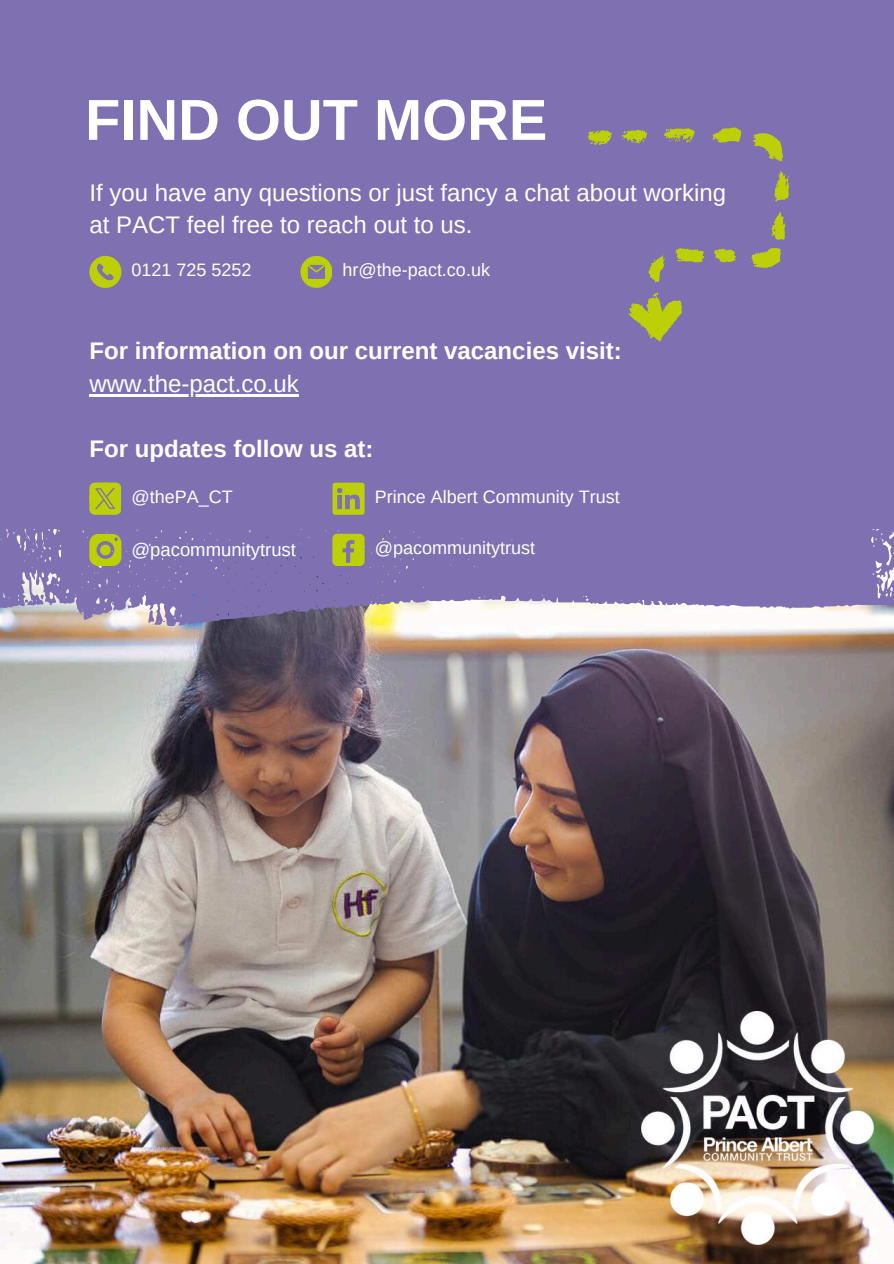
<style>
.page{position:relative;width:894px;height:1264px;background:#fff}
.page>*{position:absolute;margin:0;border:0;box-sizing:border-box;transform-origin:0 0}
.t1{font:700 57.75px "Arimo";color:#fff}
.t2{font:24px/32.7px "Arimo";color:#fff}
.t3{font:700 24px "Arimo";color:#fff}
.t4{font:18.45px "Arimo";color:#fff}
.t5{font:18px "Arimo";color:#fff}
</style>
<div class="page">
<div style="left:0;top:0;width:893px;height:1263px;background:#7e70b1"></div>
<img style="left:0;top:627px;width:893px;height:636px">
<svg style="left:0;top:484px;width:893px;height:143px"></svg>
<hr style="left:89px;top:394px;width:210px;height:2px;background:#fff">
<svg style="left:89px;top:256px;width:32px;height:32px"></svg>
<svg style="left:300px;top:256px;width:32px;height:31px"></svg>
<svg style="left:89px;top:482px;width:32px;height:33px"></svg>
<svg style="left:332px;top:482px;width:32px;height:33px"></svg>
<svg style="left:89px;top:534px;width:32px;height:32px"></svg>
<svg style="left:587px;top:127px;width:202px;height:214px"></svg>
<img style="left:641px;top:1011px;width:232px;height:232px">
<div style="left:332px;top:534px;width:32px;height:32px;background:#bdcf07;border-radius:5px"></div>
<svg style="left:342px;top:540px;width:12px;height:22px"></svg>
<h1 class="t1" style="left:85px;top:88px;width:463px">FIND OUT MORE</h1>
<p class="t2" style="left:89px;top:176px;width:638px">If you have any questions or just fancy a chat about working at PACT feel free to reach out to us.</p>
<p class="t5" style="left:131px;top:260px;width:122px">0121 725 5252</p>
<p class="t5" style="left:342px;top:260px;width:149px">hr@the-pact.co.uk</p>
<p class="t3" style="left:89px;top:337px;width:533px">For information on our current vacancies visit:</p>
<p class="t2" style="left:89px;top:367px;width:211px">www.the-pact.co.uk</p>
<p class="t3" style="left:89px;top:435px;width:285px">For updates follow us at:</p>
<p class="t5" style="left:131px;top:487px;width:103px">@thePA_CT</p>
<p class="t4" style="left:131px;top:539px;width:166px">@pacommunitytrust</p>
<p class="t5" style="left:374px;top:487px;width:246px">Prince Albert Community Trust</p>
<p class="t5" style="left:374px;top:538px;width:162px">@pacommunitytrust</p>
</div>
